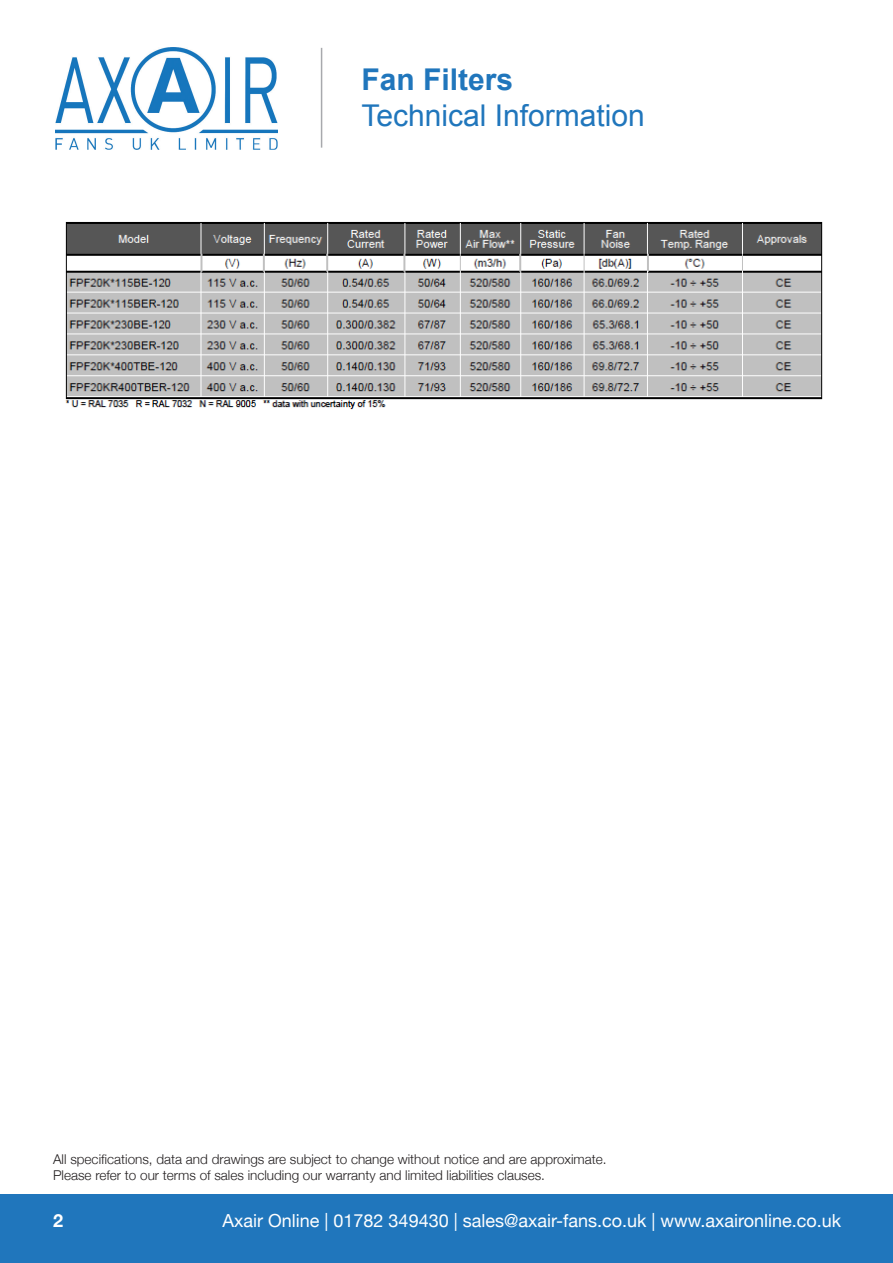
<style>
.page{position:relative;width:893px;height:1263px;background:#fff}
.page>*{position:absolute;margin:0;border:0;box-sizing:border-box;transform-origin:0 0}
.t1{font:30px "Arial";color:#2076bc}
.t2{font:700 30px "Arial";color:#2076bc}
.t3{font:18px "Helvetica Neue";color:#fff}
.t4{font:700 18px "Helvetica Neue";color:#fff}
.t5{font:300 13.5px/16.2px "Helvetica Neue";color:#231f20}
</style>
<div class="page">
<img style="left:56px;top:48px;width:221px;height:102px">
<hr style="left:321px;top:48px;width:1px;height:100px;background:#a8a9ad">
<div style="left:0;top:1194px;width:893px;height:69px;background:#2076bc"></div>
<img style="left:65px;top:222px;width:758px;height:188px">
<h1 class="t2" style="left:361px;top:59px;width:153px">Fan Filters</h1>
<h1 class="t1" style="left:361px;top:96px;width:285px">Technical Information</h1>
<p class="t5" style="left:53px;top:1150px;width:555px">All specifications, data and drawings are subject to change without notice and are approximate.<br>Please refer to our terms of sales including our warranty and limited liabilities clauses.</p>
<h2 class="t3" style="left:223px;top:1207px;width:620px">Axair Online | 01782 349430 | sales@axair-fans.co.uk | www.axaironline.co.uk</h2>
<h2 class="t4" style="left:53px;top:1206px;width:12px">2</h2>
</div>
